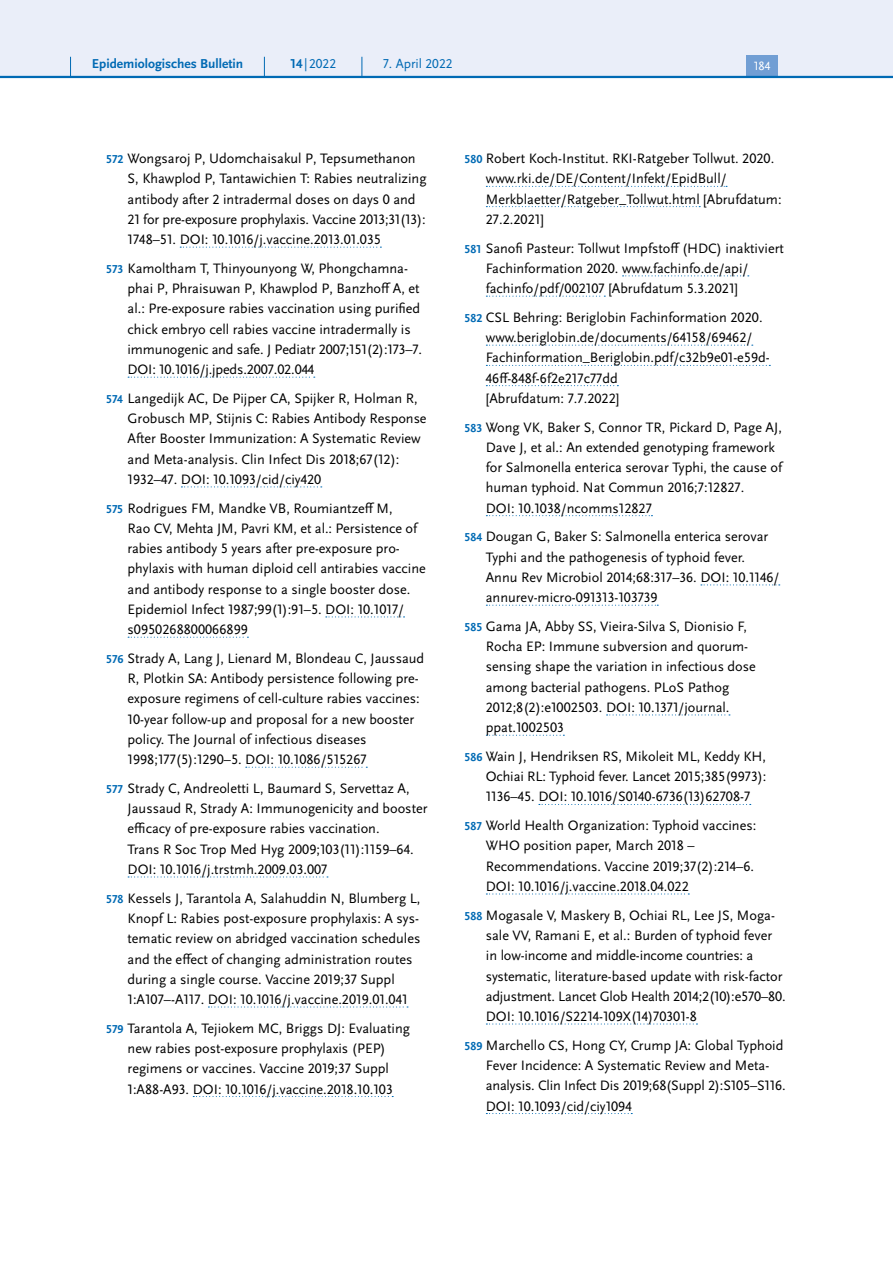
<style>
.page{position:relative;width:893px;height:1263px;background:#fff}
.page>*{position:absolute;margin:0;border:0;box-sizing:border-box;transform-origin:0 0}
.t1{font:14.25px/20.2px "Scala Sans Pro";color:#000}
.t2{font:700 13.5px "Scala Sans Pro";color:#006ab4}
.t3{font:13.5px "Scala Sans Pro";color:#006ab4}
.t4{font:12.45px "Scala Sans Pro";color:#fff}
.s1{font-weight:700}
.s2{font-weight:700;font-size:12px;color:#006ab4}
</style>
<div class="page">
<svg style="left:180px;top:247px;width:201px;height:1px"></svg>
<svg style="left:128px;top:377px;width:187px;height:1px"></svg>
<svg style="left:181px;top:486px;width:141px;height:1px"></svg>
<svg style="left:326px;top:616px;width:79px;height:1px"></svg>
<svg style="left:128px;top:637px;width:120px;height:1px"></svg>
<svg style="left:246px;top:767px;width:121px;height:1px"></svg>
<svg style="left:128px;top:876px;width:200px;height:1px"></svg>
<svg style="left:208px;top:1006px;width:200px;height:1px"></svg>
<svg style="left:193px;top:1096px;width:200px;height:1px"></svg>
<svg style="left:486px;top:186px;width:241px;height:1px"></svg>
<svg style="left:486px;top:206px;width:214px;height:1px"></svg>
<svg style="left:623px;top:275px;width:126px;height:1px"></svg>
<svg style="left:486px;top:296px;width:119px;height:1px"></svg>
<svg style="left:486px;top:345px;width:267px;height:1px"></svg>
<svg style="left:486px;top:365px;width:284px;height:1px"></svg>
<svg style="left:486px;top:385px;width:132px;height:1px"></svg>
<svg style="left:486px;top:515px;width:166px;height:1px"></svg>
<svg style="left:701px;top:584px;width:79px;height:1px"></svg>
<svg style="left:486px;top:605px;width:172px;height:1px"></svg>
<svg style="left:607px;top:714px;width:123px;height:1px"></svg>
<svg style="left:486px;top:735px;width:78px;height:1px"></svg>
<svg style="left:539px;top:804px;width:212px;height:1px"></svg>
<svg style="left:486px;top:893px;width:203px;height:1px"></svg>
<svg style="left:486px;top:1023px;width:211px;height:1px"></svg>
<svg style="left:486px;top:1113px;width:146px;height:1px"></svg>
<div style="left:0;top:0;width:893px;height:77px;background:#eaeef9"></div>
<div style="left:746px;top:55px;width:32px;height:21px;background:#719ed4"></div>
<hr style="left:0;top:76px;width:893px;height:2px;background:#006ab4">
<svg style="left:70px;top:57px;width:1px;height:19px"></svg>
<svg style="left:264px;top:57px;width:1px;height:19px"></svg>
<svg style="left:362px;top:57px;width:1px;height:19px"></svg>
<p class="t2" style="left:92px;top:55px;width:153px">Epidemiologisches Bulletin</p>
<p class="t3" style="left:291px;top:55px;width:47px"><span class="s1">14</span> |2022</p>
<p class="t3" style="left:383px;top:55px;width:71px">7. April 2022</p>
<p class="t4" style="left:754px;top:59px;width:18px">184</p>
<p class="t1" style="left:128px;top:148px;width:300px;text-indent:-21px"><span class="s2">572</span> Wongsaroj P, Udomchaisakul P, Tepsumethanon S, Khawplod P, Tantawichien T: Rabies neutralizing antibody after 2 intradermal doses on days 0 and 21 for pre-exposure prophylaxis. Vaccine 2013;31(13):<br>1748–51. DOI: 10.1016/j.vaccine.2013.01.035</p>
<p class="t1" style="left:128px;top:258px;width:296px;text-indent:-21px"><span class="s2">573</span> Kamoltham T, Thinyounyong W, Phongchamna&shy;phai P, Phraisuwan P, Khawplod P, Banzhoff A, et al.: Pre-exposure rabies vaccination using purified chick embryo cell rabies vaccine intradermally is immunogenic and safe. J Pediatr 2007;151(2):173–7.<br>DOI: 10.1016/j.jpeds.2007.02.044</p>
<p class="t1" style="left:128px;top:388px;width:301px;text-indent:-21px"><span class="s2">574</span> Langedijk AC, De Pijper CA, Spijker R, Holman R, Grobusch MP, Stijnis C: Rabies Antibody Response After Booster Immunization: A Systematic Review and Meta-analysis. Clin Infect Dis 2018;67(12):<br>1932–47. DOI: 10.1093/cid/ciy420</p>
<p class="t1" style="left:128px;top:498px;width:300px;text-indent:-21px"><span class="s2">575</span> Rodrigues FM, Mandke VB, Roumiantzeff M,<br>Rao CV, Mehta JM, Pavri KM, et al.: Persistence of rabies antibody 5 years after pre-exposure pro&shy;phylaxis with human diploid cell antirabies vaccine and antibody response to a single booster dose.<br>Epidemiol Infect 1987;99(1):91–5. DOI: 10.1017/ s0950268800066899</p>
<p class="t1" style="left:128px;top:648px;width:298px;text-indent:-21px"><span class="s2">576</span> Strady A, Lang J, Lienard M, Blondeau C, Jaussaud R, Plotkin SA: Antibody persistence following pre&shy;exposure regimens of cell-culture rabies vaccines:<br>10-year follow-up and proposal for a new booster policy. The Journal of infectious diseases 1998;177(5):1290–5. DOI: 10.1086/515267</p>
<p class="t1" style="left:128px;top:778px;width:301px;text-indent:-21px"><span class="s2">577</span> Strady C, Andreoletti L, Baumard S, Servettaz A, Jaussaud R, Strady A: Immunogenicity and booster efficacy of pre-exposure rabies vaccination.<br>Trans R Soc Trop Med Hyg 2009;103(11):1159–64.<br>DOI: 10.1016/j.trstmh.2009.03.007</p>
<p class="t1" style="left:128px;top:888px;width:294px;text-indent:-21px"><span class="s2">578</span> Kessels J, Tarantola A, Salahuddin N, Blumberg L, Knopf L: Rabies post-exposure prophylaxis: A sys&shy;tematic review on abridged vaccination schedules and the effect of changing administration routes during a single course. Vaccine 2019;37 Suppl 1:A107–-A117. DOI: 10.1016/j.vaccine.2019.01.041</p>
<p class="t1" style="left:106px;top:1018px;width:305px;text-align:center"><span class="s2">579</span> Tarantola A, Tejiokem MC, Briggs DJ: Evaluating new rabies post-exposure prophylaxis (PEP) regimens or vaccines. Vaccine 2019;37 Suppl 1:A88-A93. DOI: 10.1016/j.vaccine.2018.10.103</p>
<p class="t1" style="left:486px;top:148px;width:297px;text-indent:-21px"><span class="s2">580</span> Robert Koch-Institut. RKI-Ratgeber Tollwut. 2020. www.rki.de/DE/Content/Infekt/EpidBull/ Merkblaetter/Ratgeber_Tollwut.html [Abrufdatum:<br>27.2.2021]</p>
<p class="t1" style="left:486px;top:238px;width:300px;text-indent:-21px"><span class="s2">581</span> Sanofi Pasteur: Tollwut Impfstoff (HDC) inaktiviert<br>Fachinformation 2020. www.fachinfo.de/api/ fachinfo/pdf/002107 [Abrufdatum 5.3.2021]</p>
<p class="t1" style="left:486px;top:307px;width:285px;text-indent:-21px"><span class="s2">582</span> CSL Behring: Beriglobin Fachinformation 2020. www.beriglobin.de/documents/64158/69462/ Fachinformation_Beriglobin.pdf/c32b9e01-e59d-46ff-848f-6f2e217c77dd<br>[Abrufdatum: 7.7.2022]</p>
<p class="t1" style="left:486px;top:417px;width:298px;text-indent:-21px"><span class="s2">583</span> Wong VK, Baker S, Connor TR, Pickard D, Page AJ, Dave J, et al.: An extended genotyping framework for Salmonella enterica serovar Typhi, the cause of human typhoid. Nat Commun 2016;7:12827.<br>DOI: 10.1038/ncomms12827</p>
<p class="t1" style="left:486px;top:527px;width:295px;text-indent:-21px"><span class="s2">584</span> Dougan G, Baker S: Salmonella enterica serovar Typhi and the pathogenesis of typhoid fever.<br>Annu Rev Microbiol 2014;68:317–36. DOI: 10.1146/ annurev-micro-091313-103739</p>
<p class="t1" style="left:486px;top:616px;width:272px;text-indent:-21px"><span class="s2">585</span> Gama JA, Abby SS, Vieira-Silva S, Dionisio F, Rocha EP: Immune subversion and quorum&shy;sensing shape the variation in infectious dose among bacterial pathogens. PLoS Pathog 2012;8(2):e1002503. DOI: 10.1371/journal. ppat.1002503</p>
<p class="t1" style="left:486px;top:746px;width:282px;text-align:justify;text-indent:-21px"><span class="s2">586</span> Wain J, Hendriksen RS, Mikoleit ML, Keddy KH, Ochiai RL: Typhoid fever. Lancet 2015;385(9973):<br>1136–45. DOI: 10.1016/S0140-6736(13)62708-7</p>
<p class="t1" style="left:486px;top:815px;width:272px;text-indent:-21px"><span class="s2">587</span> World Health Organization: Typhoid vaccines:<br>WHO position paper, March 2018 – Recommendations. Vaccine 2019;37(2):214–6.<br>DOI: 10.1016/j.vaccine.2018.04.022</p>
<p class="t1" style="left:486px;top:905px;width:301px;text-indent:-21px"><span class="s2">588</span> Mogasale V, Maskery B, Ochiai RL, Lee JS, Moga&shy;sale VV, Ramani E, et al.: Burden of typhoid fever in low-income and middle-income countries: a systematic, literature-based update with risk-factor adjustment. Lancet Glob Health 2014;2(10):e570–80.<br>DOI: 10.1016/S2214-109X(14)70301-8</p>
<p class="t1" style="left:486px;top:1035px;width:301px;text-indent:-21px"><span class="s2">589</span> Marchello CS, Hong CY, Crump JA: Global Typhoid Fever Incidence: A Systematic Review and Meta&shy;analysis. Clin Infect Dis 2019;68(Suppl 2):S105–S116.<br>DOI: 10.1093/cid/ciy1094</p>
</div>
